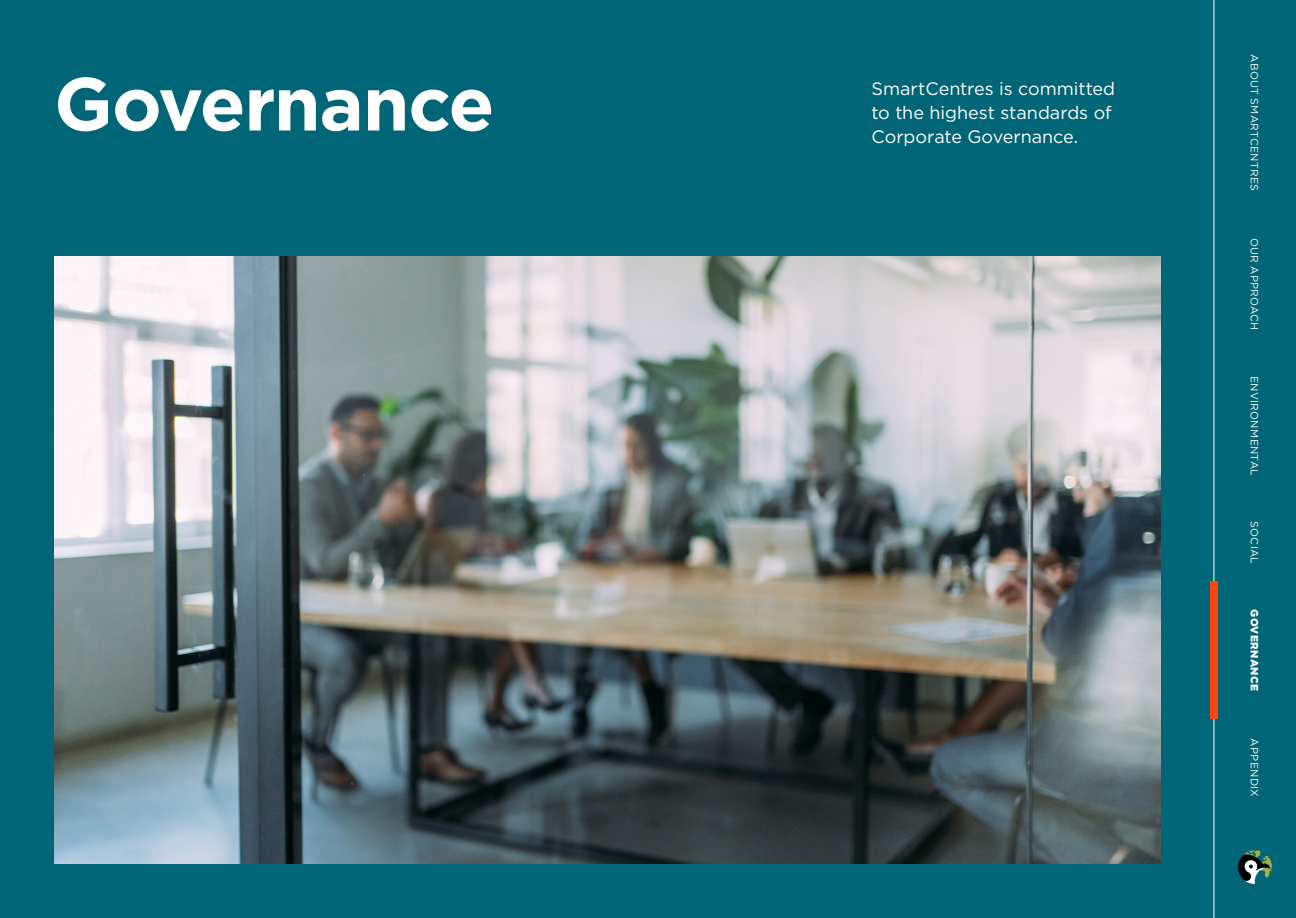
<style>
.page{position:relative;width:1296px;height:918px;background:#006576}
.page>*{position:absolute;margin:0;border:0;box-sizing:border-box;transform-origin:0 0}
.H2__align_left{font:700 75px "Gotham";letter-spacing:-.02em;color:#fff}
.H1__align_left{font:18px/24px "Gotham";color:#fff}
.t1{font:10.5px "Gotham";letter-spacing:.03em;color:#fff}
.t2{font:900 10.5px "Gotham";letter-spacing:.03em;color:#fff}
</style>
<div class="page">
<img style="left:54px;top:256px;width:1106px;height:608px">
<svg style="left:1238px;top:850px;width:34px;height:34px"></svg>
<hr style="left:1214px;top:0;width:1px;height:918px;background:#fff">
<div style="left:1211px;top:582px;width:7px;height:137px;background:#ff460f"></div>
<p class="H2__align_left" style="left:54px;top:54px;width:442px">Governance</p>
<p class="H1__align_left" style="left:872px;top:77px;width:245px">SmartCentres is committed to the highest standards of</p>
<p class="H1__align_left" style="left:872px;top:125px;width:208px">Corporate Governance.</p>
<p class="t1" style="left:1261px;top:54px;width:138px;rotate:90deg">ABOUT SMARTCENTRES</p>
<p class="t1" style="left:1261px;top:238px;width:94px;rotate:90deg">OUR APPROACH</p>
<p class="t1" style="left:1261px;top:376px;width:102px;rotate:90deg">ENVIRONMENTAL</p>
<p class="t1" style="left:1261px;top:521px;width:44px;rotate:90deg">SOCIAL</p>
<p class="t2" style="left:1262px;top:609px;width:83px;rotate:90deg">GOVERNANCE</p>
<p class="t1" style="left:1261px;top:738px;width:60px;rotate:90deg">APPENDIX</p>
</div>
